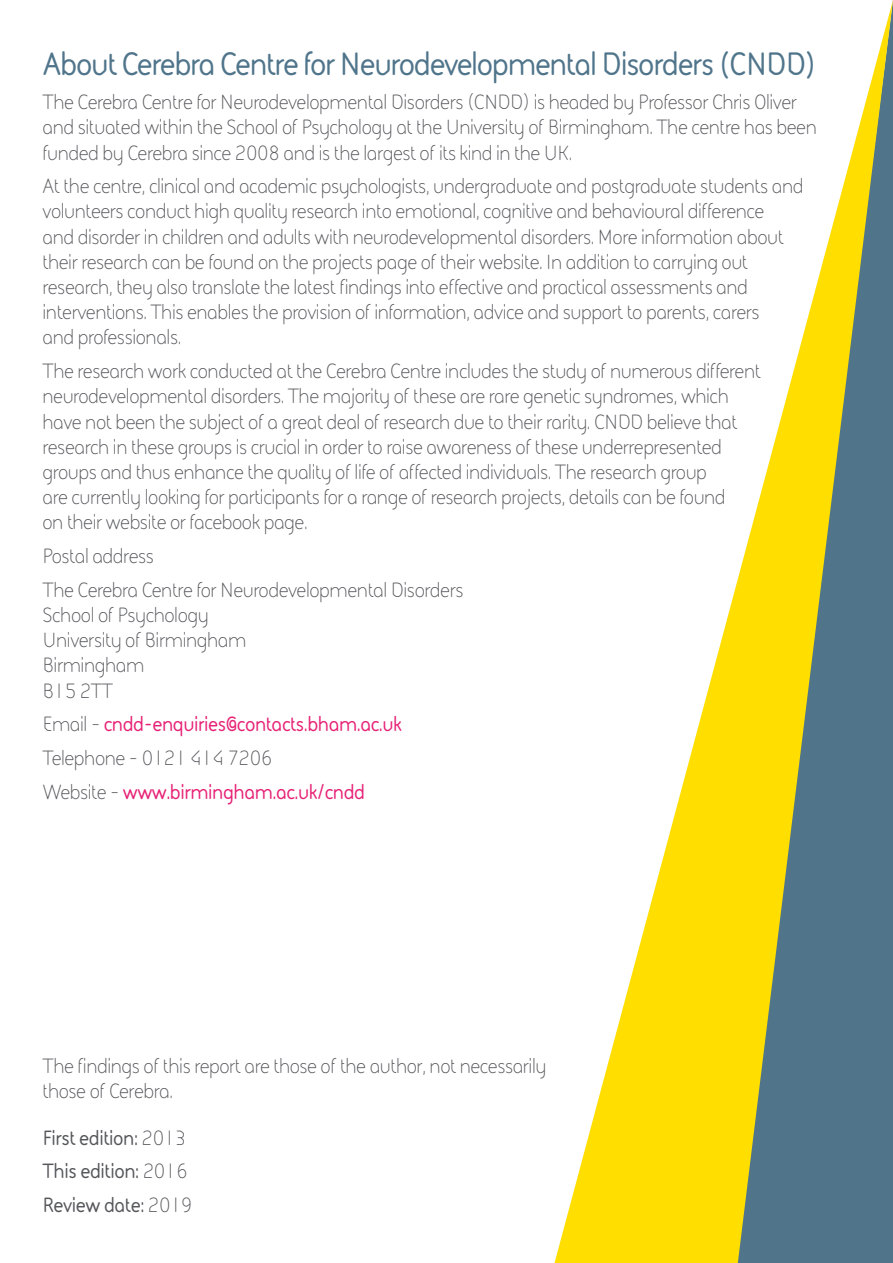
<style>
.page{position:relative;width:893px;height:1263px;background:#fff}
.page>*{position:absolute;margin:0;border:0;box-sizing:border-box;transform-origin:0 0}
.t1{font:700 33px "FS Sophie";letter-spacing:-.04em;color:#50758b}
.t2{font:21px/25.2px "FS Sophie";letter-spacing:-.02em;color:#56575b}
.t3{font:700 21px/33.8px "FS Sophie";letter-spacing:-.02em;color:#e72276}
.t4{font:700 21px/33.8px "FS Sophie";letter-spacing:-.02em;color:#56575b}
.s1{font-weight:400;color:#56575b}
.s2{font-weight:400}
</style>
<div class="page">
<svg style="left:554px;top:0;width:339px;height:1263px"></svg>
<h1 class="t1" style="left:43px;top:41px;width:776px">About Cerebra Centre for Neurodevelopmental Disorders (CNDD)</h1>
<p class="t2" style="left:43px;top:89px;width:776px">The Cerebra Centre for Neurodevelopmental Disorders (CNDD) is headed by Professor Chris Oliver and situated within the School of Psychology at the University of Birmingham. The centre has been funded by Cerebra since 2008 and is the largest of its kind in the UK.</p>
<p class="t2" style="left:43px;top:173px;width:762px">At the centre, clinical and academic psychologists, undergraduate and postgraduate students and volunteers conduct high quality research into emotional, cognitive and behavioural difference<br>and disorder in children and adults with neurodevelopmental disorders. More information about their research can be found on the projects page of their website. In addition to carrying out research, they also translate the latest findings into effective and practical assessments and interventions. This enables the provision of information, advice and support to parents, carers<br>and professionals.</p>
<p class="t2" style="left:43px;top:358px;width:720px">The research work conducted at the Cerebra Centre includes the study of numerous different neurodevelopmental disorders. The majority of these are rare genetic syndromes, which have not been the subject of a great deal of research due to their rarity. CNDD believe that research in these groups is crucial in order to raise awareness of these underrepresented groups and thus enhance the quality of life of affected individuals. The research group<br>are currently looking for participants for a range of research projects, details can be found<br>on their website or facebook page.</p>
<p class="t2" style="left:43px;top:539px;width:422px;line-height:33.8px">Postal address<br>The Cerebra Centre for Neurodevelopmental Disorders</p>
<p class="t2" style="left:43px;top:602px;width:206px">School of Psychology<br>University of Birmingham<br>Birmingham<br>B15 2TT</p>
<p class="t3" style="left:43px;top:706px;width:361px"><span class="s1">Email -</span> cndd-enquiries@contacts.bham.ac.uk<br><span class="s1">Telephone - 0121 414 7206<br>Website -</span> www.birmingham.ac.uk/cndd</p>
<p class="t2" style="left:43px;top:1053px;width:505px">The findings of this report are those of the author, not necessarily those of Cerebra.</p>
<p class="t4" style="left:43px;top:1119px;width:152px">First edition: <span class="s2">2013<br></span>This edition: <span class="s2">2016<br></span>Review date: <span class="s2">2019</span></p>
</div>
